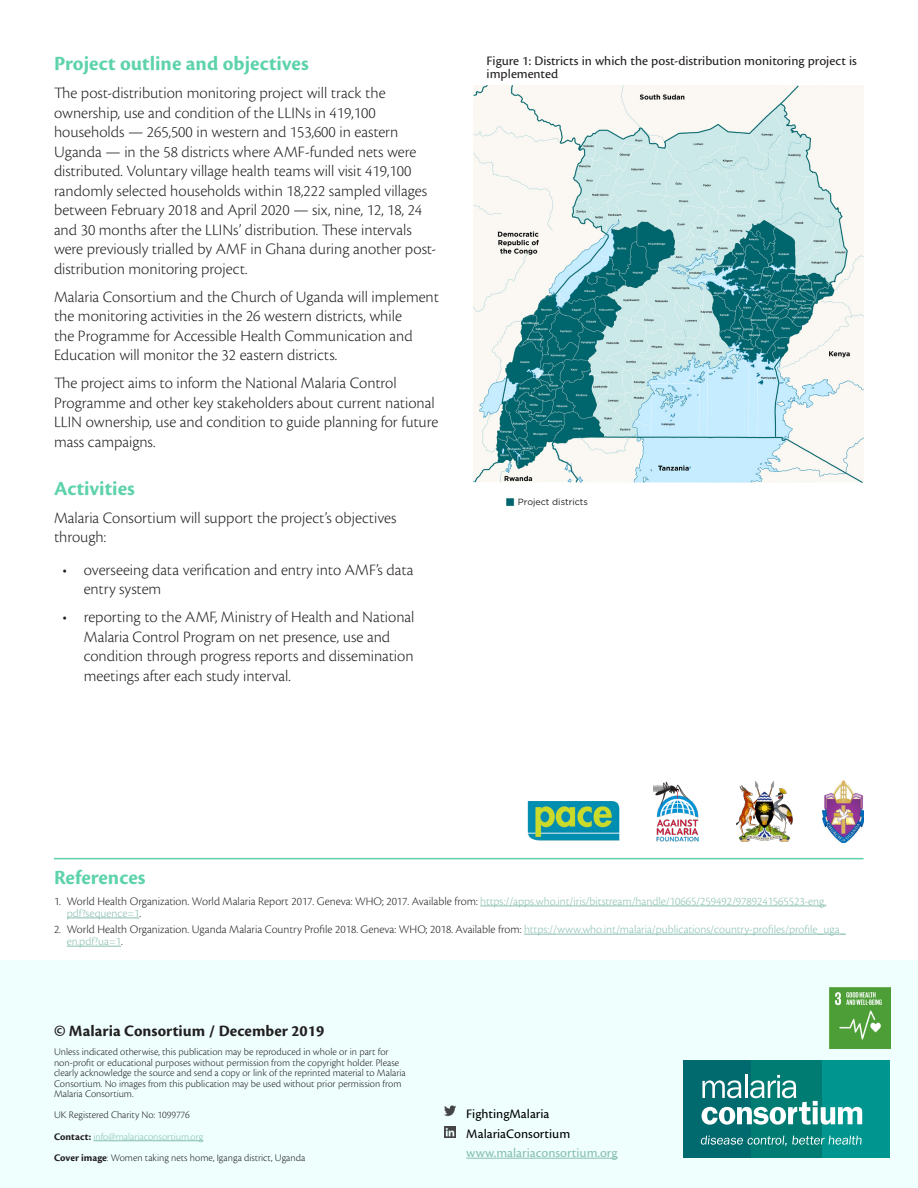
<style>
.page{position:relative;width:918px;height:1188px;background:#fff}
.page>*{position:absolute;margin:0;border:0;box-sizing:border-box;transform-origin:0 0}
.Heading_01{font:700 21px "Cronos Pro";color:#5ed3ab}
.Body{font:300 16.5px/19.5px "Cronos Pro";color:#231f20}
.Body-2{font:700 16.5px "Cronos Pro";letter-spacing:.005em;color:#231f20}
.t1{font:13.5px/13.5px "Cronos Pro Capt";color:#231f20}
.t2{font:13.5px "Cronos Pro Capt";color:#000}
.Body-3{font:13.5px "Cronos Pro Capt";color:#88bfb0}
.t3{font:300 12px/12px "Cronos Pro";color:#231f20}
.t4{font:300 12px/12px "Cronos Pro";color:#88bfb0}
.Body-4{font:300 10.5px/10.5px "Cronos Pro";color:#231f20}
.Body-5{font:300 10.5px "Cronos Pro";letter-spacing:-.005em;color:#88bfb0}
.Side_bar_heading{font:9px "Gotham";color:#231f20}
.s1{color:#231f20}
.s2{color:#88bfb0}
.s3{font-weight:700;color:#231f20}
.s4{font-weight:700}
</style>
<div class="page">
<hr style="left:54px;top:858px;width:810px;height:1px;background:#5ed3ab">
<hr style="left:480px;top:906px;width:346px;height:1px;background:#88bfb0">
<hr style="left:67px;top:918px;width:72px;height:1px;background:#88bfb0">
<hr style="left:524px;top:934px;width:322px;height:1px;background:#88bfb0">
<hr style="left:67px;top:946px;width:54px;height:1px;background:#88bfb0">
<div style="left:0;top:961px;width:918px;height:227px;background:#eefffe"></div>
<hr style="left:93px;top:1140px;width:110px;height:1px;background:#88bfb0">
<svg style="left:444px;top:1126px;width:11px;height:12px"></svg>
<hr style="left:466px;top:1158px;width:151px;height:1px;background:#88bfb0">
<svg style="left:444px;top:1105px;width:11px;height:11px"></svg>
<div style="left:686px;top:1060px;width:146px;height:98px;background:#007c73"></div>
<div style="left:823px;top:1060px;width:67px;height:98px;background:#00958e"></div>
<div style="left:683px;top:1060px;width:68px;height:98px;background:#006a6e"></div>
<svg style="left:702px;top:1075px;width:160px;height:50px"></svg>
<svg style="left:701px;top:1136px;width:161px;height:10px"></svg>
<img style="left:829px;top:987px;width:61px;height:61px">
<img style="left:736px;top:782px;width:57px;height:60px">
<img style="left:654px;top:782px;width:44px;height:60px">
<img style="left:527px;top:801px;width:93px;height:40px">
<img style="left:822px;top:781px;width:42px;height:62px">
<img style="left:474px;top:85px;width:390px;height:421px">
<div style="left:518px;top:493px;width:150px;height:17px;background:#fff"></div>
<p class="Heading_01" style="left:54px;top:52px;width:256px">Project outline and objectives</p>
<p class="Body" style="left:54px;top:83px;width:384px">The post-distribution monitoring project will track the ownership, use and condition of the LLINs in 419,100 households — 265,500 in western and 153,600 in eastern Uganda — in the 58 districts where AMF-funded nets were distributed. Voluntary village health teams will visit 419,100 randomly selected households within 18,222 sampled villages between February 2018 and April 2020 — six, nine, 12, 18, 24 and 30 months after the LLINs’ distribution. These intervals were previously trialled by AMF in Ghana during another post&shy;distribution monitoring project.</p>
<p class="Body" style="left:54px;top:287px;width:387px">Malaria Consortium and the Church of Uganda will implement the monitoring activities in the 26 western districts, while<br>the Programme for Accessible Health Communication and Education will monitor the 32 eastern districts.</p>
<p class="Body" style="left:54px;top:373px;width:386px">The project aims to inform the National Malaria Control Programme and other key stakeholders about current national LLIN ownership, use and condition to guide planning for future mass campaigns.</p>
<p class="Heading_01" style="left:54px;top:476px;width:83px">Activities</p>
<p class="Body" style="left:54px;top:508px;width:344px">Malaria Consortium will support the project’s objectives through:</p>
<p class="Body" style="left:84px;top:560px;width:331px;text-indent:-21px">• overseeing data verification and entry into AMF’s data entry system</p>
<p class="Body" style="left:84px;top:607px;width:332px;text-indent:-21px">• reporting to the AMF, Ministry of Health and National Malaria Control Program on net presence, use and condition through progress reports and dissemination meetings after each study interval.</p>
<p class="t1" style="left:487px;top:54px;width:372px">Figure 1: Districts in which the post-distribution monitoring project is implemented</p>
<p class="Side_bar_heading" style="left:518px;top:496px;width:72px">Project districts</p>
<p class="Heading_01" style="left:54px;top:866px;width:93px">References</p>
<p class="t4" style="left:67px;top:895px;width:761px;text-indent:-13px"><span class="s1">1. World Health Organization. World Malaria Report 2017. Geneva: WHO; 2017. Available from:</span> https://apps.who.int/iris/bitstream/handle/10665/259492/9789241565523-eng. pdf?sequence=1<span class="s1">.</span></p>
<p class="t3" style="left:67px;top:923px;width:780px;text-indent:-13px">2. World Health Organization. Uganda Malaria Country Profile 2018. Geneva: WHO; 2018. Available from: <span class="s2">https://www.who.int/malaria/publications/country-profiles/profile_uga_ en.pdf?ua=1</span>.</p>
<p class="Body-2" style="left:54px;top:1022px;width:272px">© Malaria Consortium / December 2019</p>
<p class="Body-4" style="left:54px;top:1047px;width:353px">Unless indicated otherwise, this publication may be reproduced in whole or in part for non-profit or educational purposes without permission from the copyright holder. Please clearly acknowledge the source and send a copy or link of the reprinted material to Malaria Consortium. No images from this publication may be used without prior permission from Malaria Consortium.</p>
<p class="Body-4" style="left:54px;top:1109px;width:137px">UK Registered Charity No: 1099776</p>
<p class="Body-5" style="left:54px;top:1130px;width:151px"><span class="s3">Contact:</span> info@malariaconsortium.org</p>
<p class="Body-4" style="left:54px;top:1153px;width:253px"><span class="s4">Cover image</span>: Women taking nets home, Iganga district, Uganda</p>
<p class="t2" style="left:466px;top:1106px;width:85px">FightingMalaria</p>
<p class="t2" style="left:466px;top:1126px;width:106px">MalariaConsortium</p>
<p class="Body-3" style="left:466px;top:1145px;width:153px">www.malariaconsortium.org</p>
</div>
